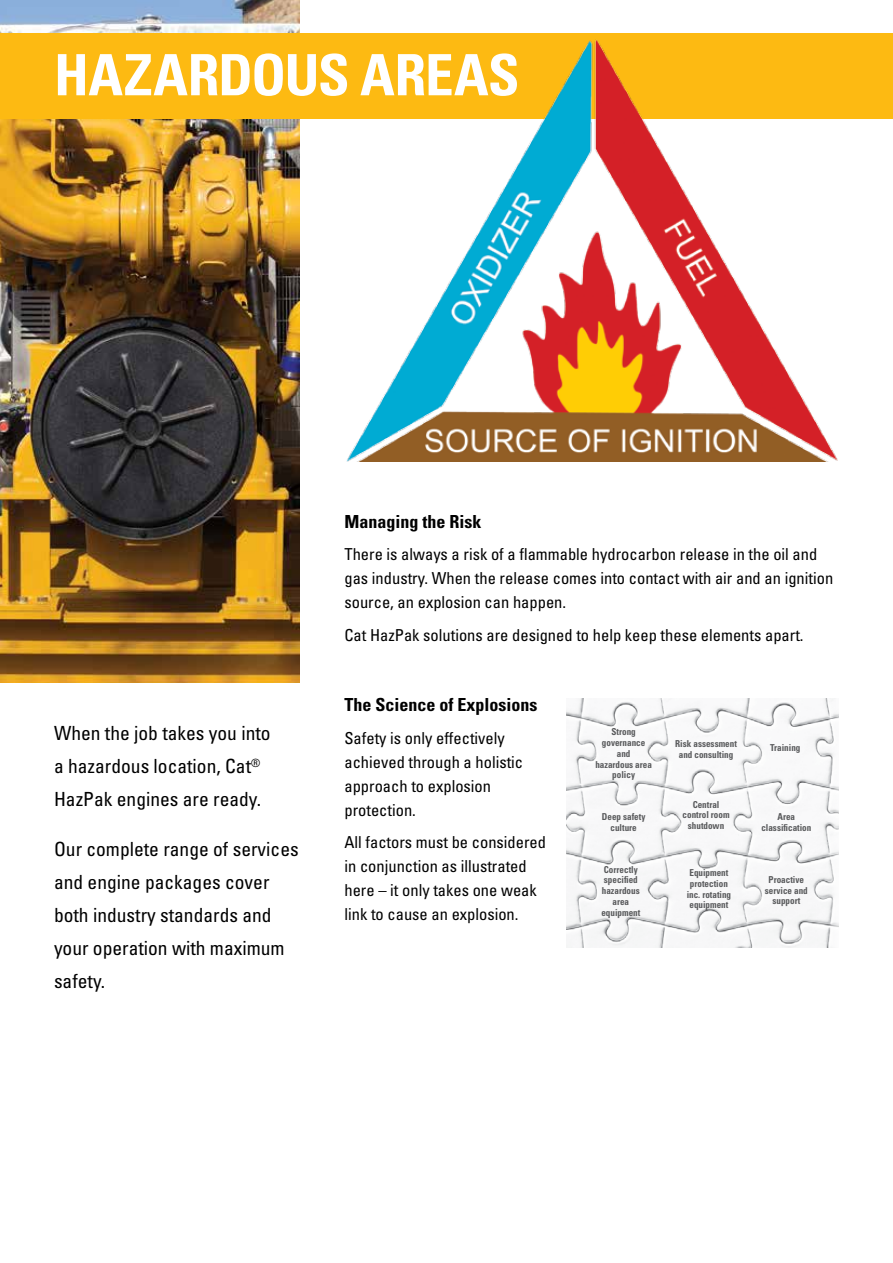
<style>
.page{position:relative;width:893px;height:1263px;background:#fff}
.page>*{position:absolute;margin:0;border:0;box-sizing:border-box;transform-origin:0 0}
.t1{font:700 condensed 57px "Univers LT Std";letter-spacing:-.015em;color:#fff}
.t2{font:condensed 19.5px/33px "Univers LT Std";color:#000}
.t3{font:700 condensed 18px "Univers LT Std";color:#000}
.t4{font:condensed 16.5px/24px "Univers LT Std";color:#000}
.t5{font:700 condensed 9.6px/10.8px "Univers LT Std";color:#58595b;text-align:center;scale:.95 1}
</style>
<div class="page">
<img style="left:0;top:0;width:299px;height:683px">
<div style="left:0;top:34px;width:893px;height:85px;background:#fdba12"></div>
<img style="left:566px;top:698px;width:273px;height:250px">
<img style="left:346px;top:39px;width:492px;height:423px">
<h1 class="t1" style="left:54px;top:40px;width:467px">HAZARDOUS AREAS</h1>
<p class="t2" style="left:54px;top:716px;width:218px">When the job takes you into a hazardous location, Cat<sup>®<br></sup>HazPak engines are ready.</p>
<p class="t2" style="left:54px;top:832px;width:246px">Our complete range of services and engine packages cover both industry standards and your operation with maximum safety.</p>
<p class="t3" style="left:344px;top:510px;width:138px">Managing the Risk</p>
<p class="t4" style="left:344px;top:542px;width:490px">There is always a risk of a flammable hydrocarbon release in the oil and gas industry. When the release comes into contact with air and an ignition source, an explosion can happen.</p>
<p class="t4" style="left:344px;top:622px;width:461px">Cat HazPak solutions are designed to help keep these elements apart.</p>
<p class="t3" style="left:344px;top:694px;width:194px">The Science of Explosions</p>
<p class="t4" style="left:344px;top:725px;width:180px">Safety is only effectively achieved through a holistic approach to explosion protection.</p>
<p class="t4" style="left:344px;top:830px;width:203px">All factors must be considered in conjunction as illustrated here – it only takes one weak link to cause an explosion.</p>
<p class="t5" style="left:595px;top:726px;width:61px">Strong governance and<br>hazardous area policy</p>
<p class="t5" style="left:602px;top:811px;width:47px">Deep safety culture</p>
<p class="t5" style="left:601px;top:864px;width:42px">Correctly specified hazardous area equipment</p>
<p class="t5" style="left:675px;top:738px;width:66px">Risk assessment and consulting</p>
<p class="t5" style="left:683px;top:799px;width:51px">Central control room shutdown</p>
<p class="t5" style="left:687px;top:867px;width:48px">Equipment protection inc. rotating equipment</p>
<p class="t5" style="left:770px;top:742px;width:33px">Training</p>
<p class="t5" style="left:761px;top:811px;width:54px">Area classification</p>
<p class="t5" style="left:765px;top:874px;width:47px">Proactive service and support</p>
</div>
